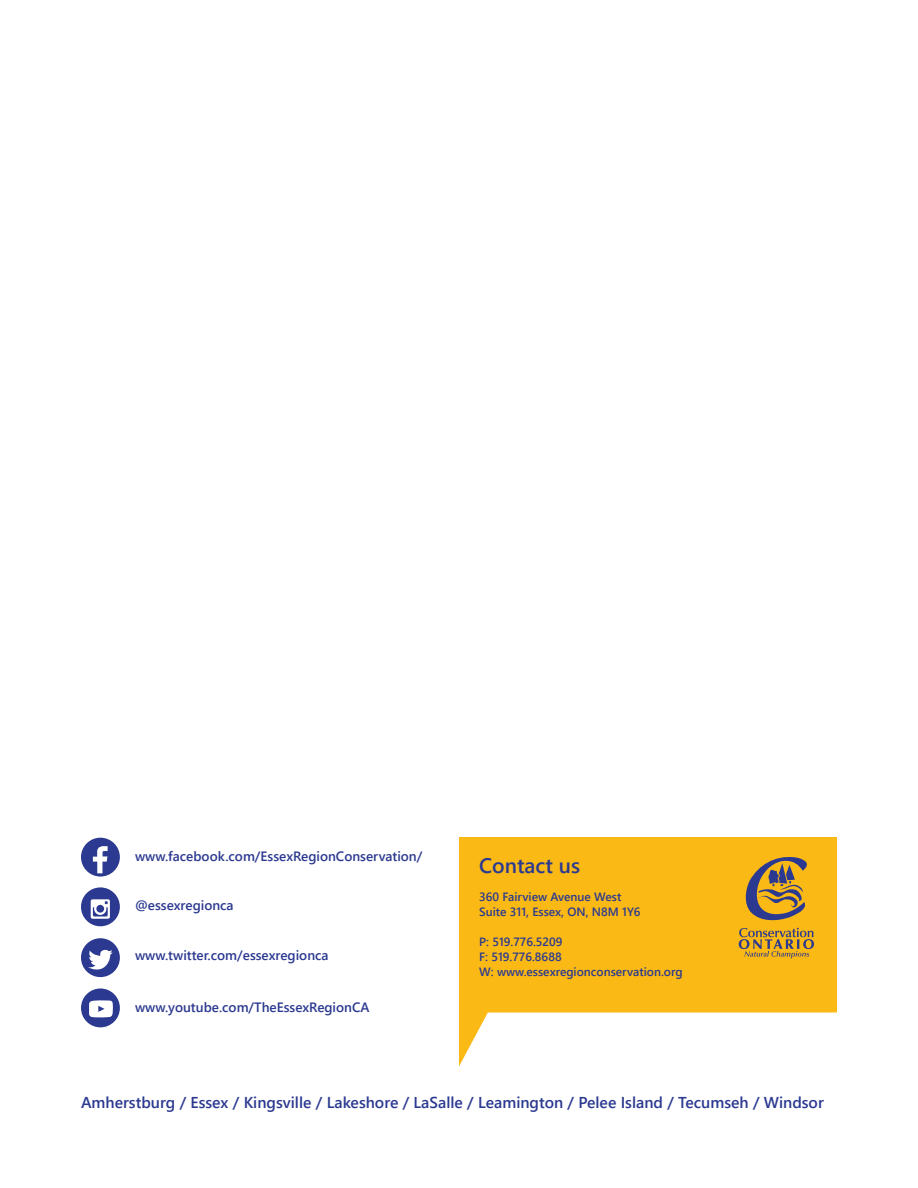
<style>
.page{position:relative;width:918px;height:1188px;background:#fff}
.page>*{position:absolute;margin:0;border:0;box-sizing:border-box;transform-origin:0 0}
.t1{font:600 21px "Segoe UI";color:#2b3990}
.t2{font:600 15.75px "Segoe UI";color:#2b3990}
.t3{font:600 13.5px "Segoe UI";color:#2b3990}
.t4{font:600 12px/15px "Segoe UI";color:#2b3990}
</style>
<div class="page">
<svg style="left:459px;top:837px;width:378px;height:229px;fill:#fab915"></svg>
<svg style="left:81px;top:838px;width:39px;height:39px"></svg>
<svg style="left:81px;top:938px;width:39px;height:39px"></svg>
<svg style="left:81px;top:887px;width:39px;height:39px"></svg>
<svg style="left:81px;top:988px;width:39px;height:39px"></svg>
<svg style="left:739px;top:855px;width:75px;height:103px;background:#be9437"></svg>
<p class="t3" style="left:135px;top:845px;width:289px">www.facebook.com/EssexRegionConservation/</p>
<p class="t3" style="left:135px;top:895px;width:100px">@essexregionca</p>
<p class="t3" style="left:135px;top:945px;width:195px">www.twitter.com/essexregionca</p>
<p class="t3" style="left:135px;top:996px;width:236px">www.youtube.com/TheEssexRegionCA</p>
<h1 class="t1" style="left:479px;top:848px;width:102px">Contact us</h1>
<p class="t4" style="left:479px;top:889px;width:163px">360 Fairview Avenue West<br>Suite 311, Essex, ON, N8M 1Y6</p>
<p class="t4" style="left:479px;top:934px;width:205px">P: 519.776.5209<br>F: 519.776.8688<br>W: www.essexregionconservation.org</p>
<p class="t2" style="left:81px;top:1089px;width:744px">Amherstburg / Essex / Kingsville / Lakeshore / LaSalle / Leamington / Pelee Island / Tecumseh / Windsor</p>
</div>
